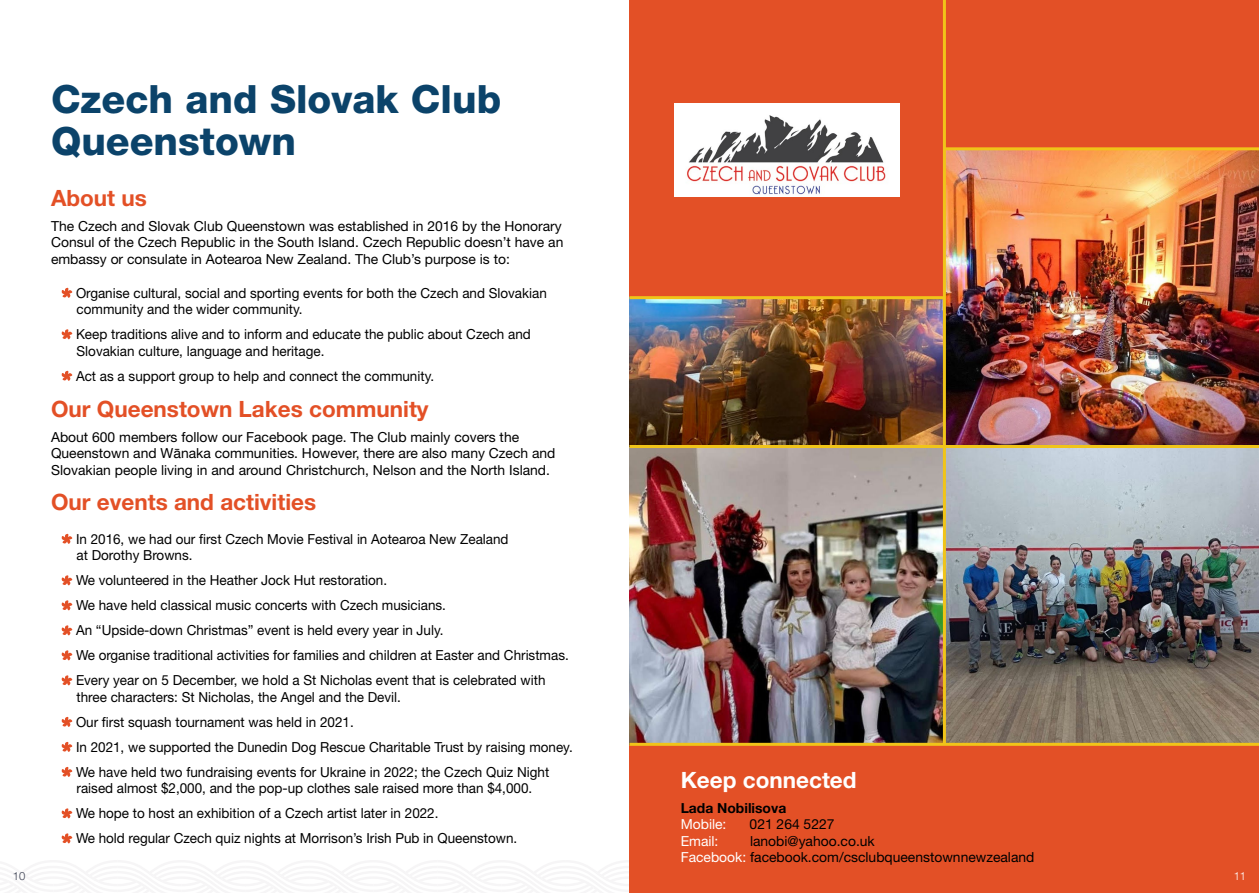
<style>
.page{position:relative;width:1259px;height:893px;background:#fff}
.page>*{position:absolute;margin:0;border:0;box-sizing:border-box;transform-origin:0 0}
.t1{font:800 39px/42px "Helvetica Neue LT Std";color:#0b436a}
.t2{font:700 22.5px "Helvetica Neue LT Std";color:#e35026}
.t3{font:700 22.5px "Helvetica Neue LT Std";color:#fff}
.t4{font:13.8px/25px "Helvetica Neue LT Std";color:#000}
.t5{font:700 13.8px "Helvetica Neue LT Std";color:#000}
.t6{font:13.8px "Helvetica Neue LT Std";color:#fff}
.t7{font:300 11.25px "Helvetica Neue LT Std";color:#393e4f}
.t8{font:300 11.25px "Helvetica Neue LT Std";color:#fff}
.s1{font-family:"Helvetica"}
.s2{color:#fff}
</style>
<div class="page">
<div style="left:629px;top:0;width:630px;height:893px;background:#e35026"></div>
<img style="left:946px;top:150px;width:313px;height:593px">
<img style="left:629px;top:299px;width:314px;height:444px">
<svg style="left:61px;top:287px;width:11px;height:11px"></svg>
<svg style="left:61px;top:329px;width:11px;height:10px"></svg>
<svg style="left:61px;top:370px;width:11px;height:11px"></svg>
<svg style="left:61px;top:533px;width:11px;height:11px"></svg>
<svg style="left:61px;top:575px;width:11px;height:10px"></svg>
<svg style="left:61px;top:600px;width:11px;height:10px"></svg>
<svg style="left:61px;top:625px;width:11px;height:10px"></svg>
<svg style="left:61px;top:650px;width:11px;height:10px"></svg>
<svg style="left:61px;top:675px;width:11px;height:10px"></svg>
<svg style="left:61px;top:717px;width:11px;height:10px"></svg>
<svg style="left:61px;top:742px;width:11px;height:10px"></svg>
<svg style="left:61px;top:767px;width:11px;height:10px"></svg>
<svg style="left:61px;top:808px;width:11px;height:10px"></svg>
<svg style="left:61px;top:833px;width:11px;height:10px"></svg>
<hr style="left:629px;top:743px;width:630px;height:3px;background:#f0c419">
<img style="left:674px;top:104px;width:225px;height:93px">
<hr style="left:629px;top:445px;width:630px;height:3px;background:#f0c419">
<hr style="left:943px;top:0;width:3px;height:744px;background:#f0c419">
<hr style="left:629px;top:296px;width:315px;height:3px;background:#f0c419">
<hr style="left:944px;top:147px;width:315px;height:3px;background:#f0c419">
<h1 class="t1" style="left:51px;top:78px;width:452px">Czech and Slovak Club<br>Queenstown</h1>
<h2 class="t2" style="left:51px;top:184px;width:97px">About us</h2>
<p class="t4" style="left:51px;top:217px;width:514px;line-height:16.5px;text-align:justify">The Czech and Slovak Club Queenstown was established in 2016 by the Honorary Consul of the Czech Republic in the South Island. Czech Republic doesn’t have an embassy or consulate in Aotearoa New Zealand. The Club’s purpose is to:</p>
<p class="t4" style="left:76px;top:284px;width:472px;line-height:16.5px">Organise cultural, social and sporting events for both the Czech and Slovakian community and the wider community.</p>
<p class="t4" style="left:76px;top:326px;width:456px;line-height:16.5px">Keep traditions alive and to inform and educate the public about Czech and<br>Slovakian culture, language and heritage.</p>
<p class="t4" style="left:76px;top:363px;width:360px">Act as a support group to help and connect the community.</p>
<h2 class="t2" style="left:51px;top:395px;width:379px">Our Queenstown Lakes community</h2>
<p class="t4" style="left:51px;top:428px;width:506px;line-height:16.5px">About 600 members follow our Facebook page. The Club mainly covers the<br>Queenstown and W<span class="s1">ā</span>naka communities. However, there are also many Czech and<br>Slovakian people living in and around Christchurch, Nelson and the North Island.</p>
<h2 class="t2" style="left:51px;top:488px;width:267px">Our events and activities</h2>
<p class="t4" style="left:76px;top:530px;width:434px;line-height:16.5px">In 2016, we had our first Czech Movie Festival in Aotearoa New Zealand at Dorothy Browns.</p>
<p class="t4" style="left:76px;top:568px;width:494px">We volunteered in the Heather Jock Hut restoration.<br>We have held classical music concerts with Czech musicians.<br>An “Upside-down Christmas” event is held every year in July.<br>We organise traditional activities for families and children at Easter and Christmas.<br>Every year on 5 December, we hold a St Nicholas event that is celebrated with</p>
<p class="t4" style="left:76px;top:684px;width:498px">three characters: St Nicholas, the Angel and the Devil.<br>Our first squash tournament was held in 2021.<br>In 2021, we supported the Dunedin Dog Rescue Charitable Trust by raising money.<br>We have held two fundraising events for Ukraine in 2022; the Czech Quiz Night</p>
<p class="t4" style="left:76px;top:776px;width:458px">raised almost $2,000, and the pop-up clothes sale raised more than $4,000.<br>We hope to host an exhibition of a Czech artist later in 2022.<br>We hold regular Czech quiz nights at Morrison’s Irish Pub in Queenstown.</p>
<h2 class="t3" style="left:680px;top:766px;width:177px">Keep connected</h2>
<p class="t5" style="left:680px;top:799px;width:107px">Lada Nobilisova</p>
<p class="t6" style="left:680px;top:816px;width:47px">Mobile:</p>
<p class="t4" style="left:749px;top:812px;width:86px">021 264 5227</p>
<p class="t6" style="left:680px;top:833px;width:39px">Email:</p>
<p class="t4" style="left:680px;top:832px;width:355px;line-height:16.5px;text-indent:69px">lanobi@yahoo.co.uk<br><span class="s2">Facebook:</span> facebook.com/csclubqueenstownnewzealand</p>
<p class="t7" style="left:13px;top:869px;width:14px">10</p>
<p class="t8" style="left:1233px;top:869px;width:14px">11</p>
</div>
